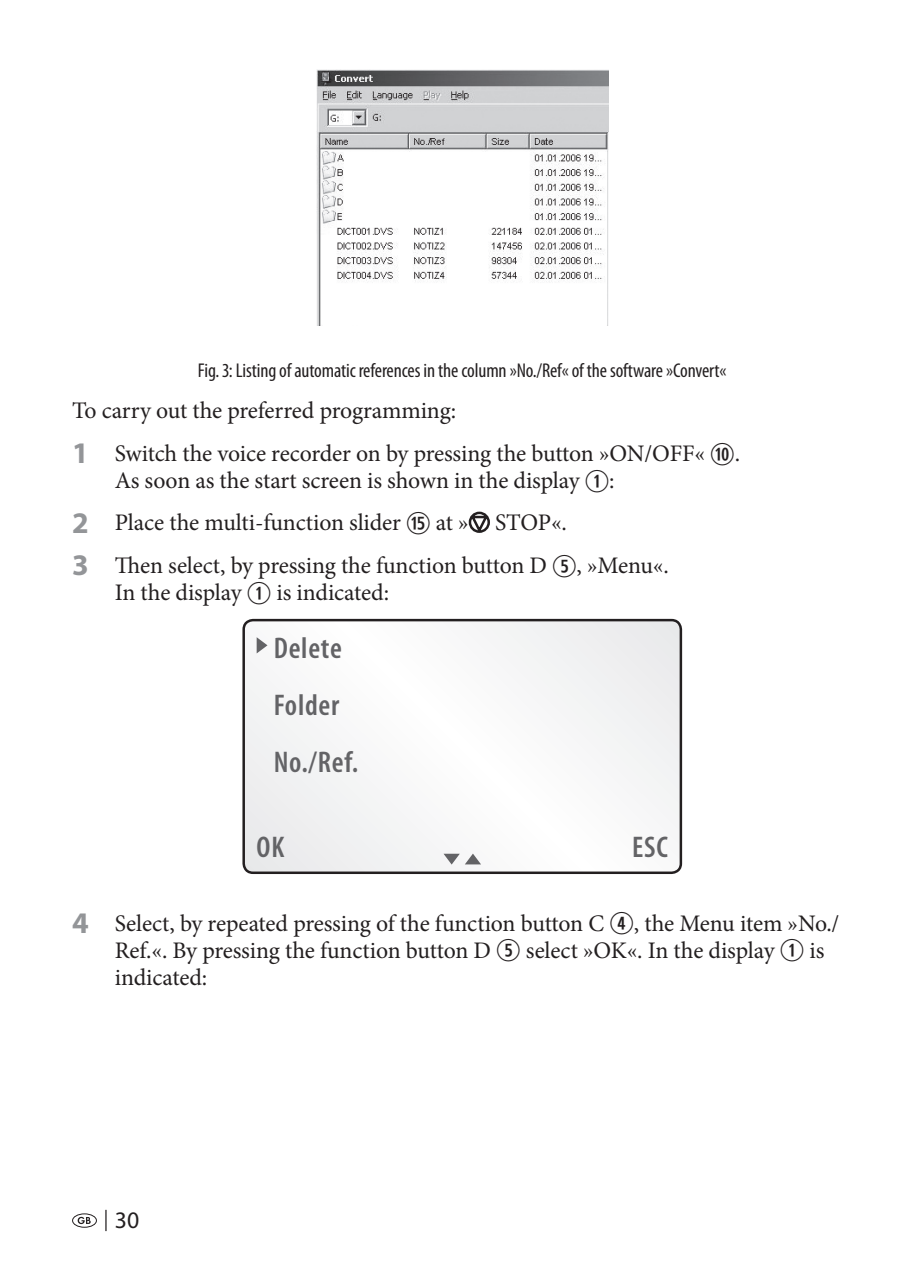
<style>
.page{position:relative;width:922px;height:1277px;background:#fff}
.page>*{position:absolute;margin:0;border:0;box-sizing:border-box;transform-origin:0 0}
.t1{font:600 condensed 30px/56.8px "Myriad Pro";letter-spacing:.025em;color:#636366}
.t2{font:23.75px/42.5px "Minion Pro";letter-spacing:-.01em;color:#231f20}
.t3{font:23.75px "Myriad Pro";color:#231f20}
.t4{font:condensed 20px "Myriad Pro";letter-spacing:-.005em;color:#231f20}
.s1{font-family:"Myriad Pro";font-weight:700;font-size:30px;color:#939598}
.s2{font-family:"Combi Numerals Pro";font-size:30px}
</style>
<div class="page">
<hr style="left:105px;top:1210px;width:2px;height:21px;background:#231f20">
<div style="left:72px;top:1213px;width:25px;height:14px;border:1px solid #231f20;border-radius:50%"></div>
<svg style="left:78px;top:1217px;width:13px;height:7px"></svg>
<img style="left:316px;top:70px;width:292px;height:255px">
<svg style="left:468px;top:511px;width:22px;height:22px"></svg>
<svg style="left:245px;top:622px;width:434px;height:249px"></svg>
<div style="left:242px;top:619px;width:440px;height:255px;border:2px solid #231f20;border-radius:9px"></div>
<svg style="left:443px;top:853px;width:38px;height:11px"></svg>
<svg style="left:256px;top:637px;width:11px;height:16px"></svg>
<p class="t4" style="left:198px;top:358px;width:530px">Fig. 3: Listing of automatic references in the column »No./Ref« of the software »Convert«</p>
<p class="t2" style="left:72px;top:390px;width:669px">To carry out the preferred programming:<br><span class="s1">1</span> Switch the voice recorder on by pressing the button »ON/OFF« <span class="s2">a</span>.</p>
<p class="t2" style="left:72px;top:459px;width:598px;text-indent:43px">As soon as the start screen is shown in the display <span class="s2">q</span>:<br><span class="s1">2</span> Place the multi-function slider <span class="s2">h</span> at » STOP«.<br><span class="s1">3</span> Then select, by pressing the function button D <span class="s2">t</span>, »Menu«.</p>
<p class="t2" style="left:115px;top:571px;width:276px">In the display <span class="s2">q</span> is indicated:</p>
<p class="t1" style="left:274px;top:621px;width:86px">Delete<br>Folder<br>No./Ref.</p>
<p class="t1" style="left:256px;top:819px;width:29px">OK</p>
<p class="t1" style="left:632px;top:819px;width:37px">ESC</p>
<p class="t2" style="left:115px;top:910px;width:726px;line-height:27px;text-indent:-43px"><span class="s1">4</span> Select, by repeated pressing of the function button C <span class="s2">r</span>, the Menu item »No./<br>Ref.«. By pressing the function button D <span class="s2">t</span> select »OK«. In the display <span class="s2">q</span> is indicated:</p>
<p class="t3" style="left:115px;top:1206px;width:26px">30</p>
</div>
